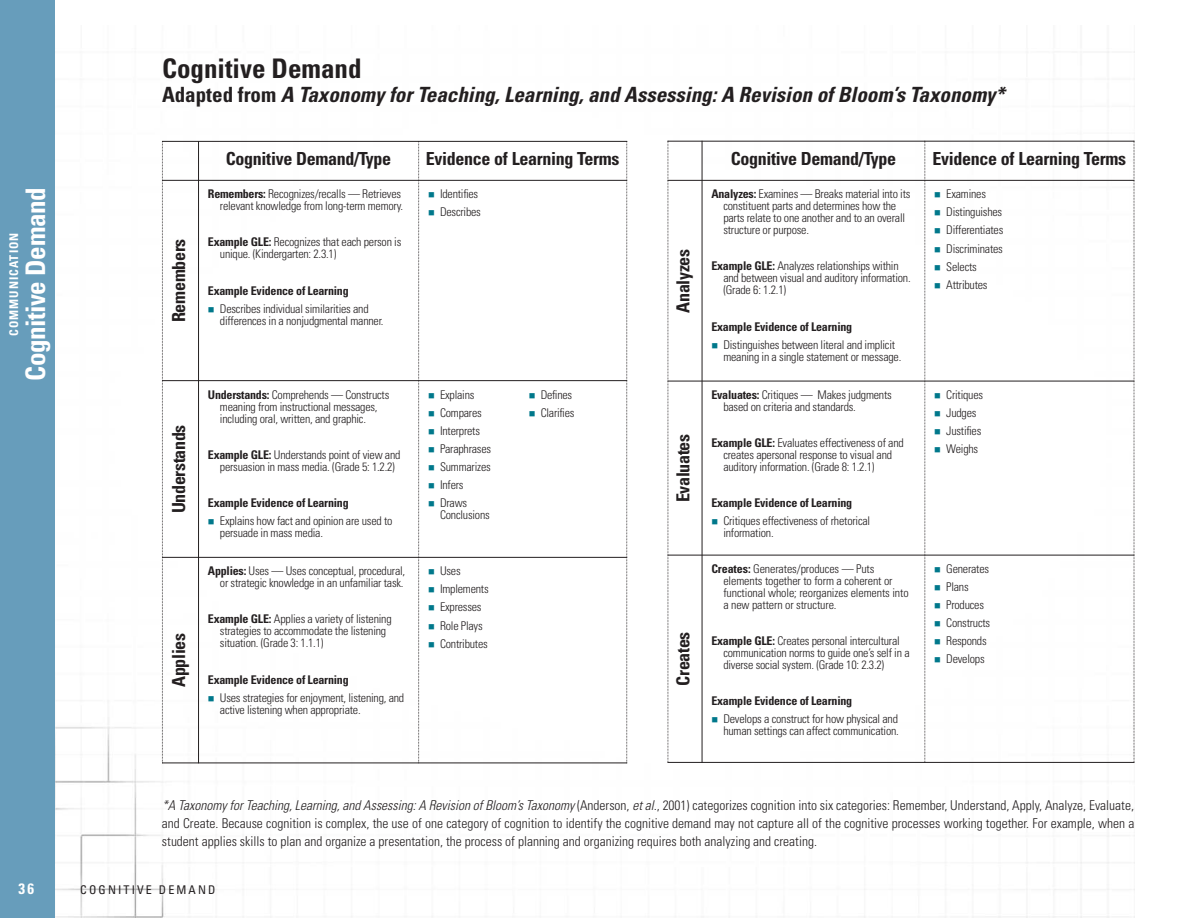
<style>
.page{position:relative;width:1188px;height:918px;background:#fff}
.page>*{position:absolute;margin:0;border:0;box-sizing:border-box;transform-origin:0 0}
.t1{font:700 condensed 27px "Univers";letter-spacing:-.02em;color:#fff}
.t2{font:700 condensed 27px "Univers";color:#231f20}
.t3{font:italic 700 condensed 21px "Univers";color:#231f20}
.t4{font:700 condensed 18px "Univers";letter-spacing:-.02em;color:#231f20}
.t5{font:700 condensed 15px "Univers";color:#fff}
.t6{font:300 condensed 13.5px/18px "Univers";color:#231f20;text-align:justify}
.t7{font:300 condensed 12px/12px "Univers";letter-spacing:-.02em;color:#231f20}
.t8{font:700 condensed 12px "Univers";letter-spacing:-.02em;color:#231f20}
.t9{font:condensed 12px "Univers";letter-spacing:.175em;color:#231f20}
.t10{font:700 condensed 12px "Univers";letter-spacing:.09em;color:#fff}
.s1{font-style:normal}
.s2{font-weight:700}
.s3{color:#00788b}
.s4{font-style:italic}
</style>
<div class="page">
<img style="left:54px;top:25px;width:1081px;height:893px">
<div style="left:0;top:0;width:54px;height:918px;background:#679dbb"></div>
<svg style="left:162px;top:142px;width:1px;height:621px"></svg>
<hr style="left:198px;top:141px;width:1px;height:622px;background:#231f20">
<svg style="left:418px;top:142px;width:1px;height:621px"></svg>
<svg style="left:626px;top:142px;width:1px;height:621px"></svg>
<hr style="left:162px;top:141px;width:465px;height:1px;background:#231f20">
<hr style="left:162px;top:180px;width:465px;height:1px;background:#231f20">
<hr style="left:162px;top:380px;width:465px;height:1px;background:#231f20">
<hr style="left:162px;top:557px;width:465px;height:1px;background:#231f20">
<hr style="left:162px;top:763px;width:465px;height:1px;background:#231f20">
<svg style="left:668px;top:142px;width:1px;height:620px"></svg>
<hr style="left:702px;top:141px;width:1px;height:622px;background:#231f20">
<svg style="left:924px;top:142px;width:1px;height:620px"></svg>
<svg style="left:1134px;top:141px;width:1px;height:622px"></svg>
<hr style="left:668px;top:141px;width:466px;height:1px;background:#231f20">
<hr style="left:668px;top:180px;width:466px;height:1px;background:#231f20">
<hr style="left:668px;top:381px;width:466px;height:1px;background:#231f20">
<hr style="left:668px;top:555px;width:466px;height:1px;background:#231f20">
<hr style="left:668px;top:762px;width:466px;height:1px;background:#231f20">
<h1 class="t2" style="left:162px;top:59px;width:201px">Cognitive Demand</h1>
<h2 class="t3" style="left:162px;top:87px;width:844px"><span class="s1">Adapted from</span> A Taxonomy for Teaching, Learning, and Assessing: A Revision of Bloom’s Taxonomy*</h2>
<h1 class="t1" style="left:26px;top:381px;width:194px;rotate:-90deg">Cognitive Demand</h1>
<p class="t10" style="left:9px;top:336px;width:105px;rotate:-90deg">COMMUNICATION</p>
<h3 class="t4" style="left:172px;top:322px;width:85px;rotate:-90deg">Remembers</h3>
<h3 class="t4" style="left:226px;top:152px;width:167px">Cognitive Demand/Type</h3>
<h3 class="t4" style="left:426px;top:152px;width:195px">Evidence of Learning Terms</h3>
<p class="t7" style="left:208px;top:189px;width:197px;text-align:right"><span class="s2">Remembers:</span> Recognizes/recalls — Retrieves relevant knowledge from long-term memory.</p>
<p class="t7" style="left:220px;top:237px;width:183px;text-indent:-12px"><span class="s2">Example GLE:</span> Recognizes that each person is unique. (Kindergarten: 2.3.1)</p>
<p class="t8" style="left:208px;top:286px;width:142px">Example Evidence of Learning</p>
<p class="t7" style="left:220px;top:303px;width:165px;text-indent:-12px"><span class="s3">■</span> Describes individual similarities and differences in a nonjudgmental manner.</p>
<p class="t7" style="left:428px;top:189px;width:52px"><span class="s3">■</span> Identifies</p>
<p class="t7" style="left:428px;top:207px;width:54px"><span class="s3">■</span> Describes</p>
<h3 class="t4" style="left:172px;top:513px;width:90px;rotate:-90deg">Understands</h3>
<h3 class="t4" style="left:172px;top:687px;width:56px;rotate:-90deg">Applies</h3>
<p class="t7" style="left:220px;top:389px;width:171px;text-indent:-12px"><span class="s2">Understands:</span> Comprehends — Constructs meaning from instructional messages, including oral, written, and graphic.</p>
<p class="t7" style="left:208px;top:450px;width:194px;text-align:center"><span class="s2">Example GLE:</span> Understands point of view and persuasion in mass media. (Grade 5: 1.2.2)</p>
<p class="t8" style="left:208px;top:498px;width:142px">Example Evidence of Learning</p>
<p class="t7" style="left:220px;top:516px;width:174px;text-indent:-12px"><span class="s3">■</span> Explains how fact and opinion are used to persuade in mass media.</p>
<p class="t7" style="left:208px;top:566px;width:199px;text-align:right"><span class="s2">Applies:</span> Uses — Uses conceptual, procedural, or strategic knowledge in an unfamiliar task.</p>
<p class="t7" style="left:220px;top:614px;width:173px;text-indent:-12px"><span class="s2">Example GLE:</span> Applies a variety of listening strategies to accommodate the listening situation. (Grade 3: 1.1.1)</p>
<p class="t8" style="left:208px;top:675px;width:142px">Example Evidence of Learning</p>
<p class="t7" style="left:220px;top:692px;width:186px;text-indent:-12px"><span class="s3">■</span> Uses strategies for enjoyment, listening, and active listening when appropriate.</p>
<p class="t7" style="left:428px;top:389px;width:48px"><span class="s3">■</span> Explains</p>
<p class="t7" style="left:428px;top:408px;width:55px"><span class="s3">■</span> Compares</p>
<p class="t7" style="left:428px;top:426px;width:54px"><span class="s3">■</span> Interprets</p>
<p class="t7" style="left:428px;top:444px;width:65px"><span class="s3">■</span> Paraphrases</p>
<p class="t7" style="left:428px;top:462px;width:64px"><span class="s3">■</span> Summarizes</p>
<p class="t7" style="left:428px;top:480px;width:37px"><span class="s3">■</span> Infers</p>
<p class="t7" style="left:440px;top:498px;width:51px;text-indent:-12px"><span class="s3">■</span> Draws<br>Conclusions</p>
<p class="t7" style="left:428px;top:566px;width:34px"><span class="s3">■</span> Uses</p>
<p class="t7" style="left:428px;top:584px;width:62px"><span class="s3">■</span> Implements</p>
<p class="t7" style="left:428px;top:602px;width:55px"><span class="s3">■</span> Expresses</p>
<p class="t7" style="left:428px;top:620px;width:56px"><span class="s3">■</span> Role Plays</p>
<p class="t7" style="left:428px;top:638px;width:61px"><span class="s3">■</span> Contributes</p>
<p class="t7" style="left:529px;top:389px;width:45px"><span class="s3">■</span> Defines</p>
<p class="t7" style="left:529px;top:408px;width:47px"><span class="s3">■</span> Clarifies</p>
<h3 class="t4" style="left:677px;top:313px;width:65px;rotate:-90deg">Analyzes</h3>
<h3 class="t4" style="left:677px;top:502px;width:70px;rotate:-90deg">Evaluates</h3>
<h3 class="t4" style="left:677px;top:686px;width:56px;rotate:-90deg">Creates</h3>
<h3 class="t4" style="left:731px;top:152px;width:167px">Cognitive Demand/Type</h3>
<h3 class="t4" style="left:932px;top:152px;width:195px">Evidence of Learning Terms</h3>
<p class="t7" style="left:723px;top:189px;width:189px;text-indent:-12px"><span class="s2">Analyzes:</span> Examines — Breaks material into its constituent parts and determines how the parts relate to one another and to an overall structure or purpose.</p>
<p class="t7" style="left:723px;top:261px;width:189px;text-indent:-12px"><span class="s2">Example GLE:</span> Analyzes relationships within and between visual and auditory information. (Grade 6: 1.2.1)</p>
<p class="t8" style="left:711px;top:322px;width:142px">Example Evidence of Learning</p>
<p class="t7" style="left:723px;top:339px;width:179px;text-indent:-12px"><span class="s3">■</span> Distinguishes between literal and implicit meaning in a single statement or message.</p>
<p class="t7" style="left:723px;top:390px;width:170px;text-indent:-12px"><span class="s2">Evaluates:</span> Critiques — Makes judgments based on criteria and standards.</p>
<p class="t7" style="left:723px;top:438px;width:182px;text-indent:-12px"><span class="s2">Example GLE:</span> Evaluates effectiveness of and creates apersonal response to visual and auditory information. (Grade 8: 1.2.1)</p>
<p class="t8" style="left:711px;top:499px;width:142px">Example Evidence of Learning</p>
<p class="t7" style="left:723px;top:516px;width:148px;text-indent:-12px"><span class="s3">■</span> Critiques effectiveness of rhetorical information.</p>
<p class="t7" style="left:723px;top:564px;width:187px;text-indent:-12px"><span class="s2">Creates:</span> Generates/produces — Puts elements together to form a coherent or functional whole; reorganizes elements into a new pattern or structure.</p>
<p class="t7" style="left:723px;top:636px;width:188px;text-indent:-12px"><span class="s2">Example GLE:</span> Creates personal intercultural communication norms to guide one’s self in a diverse social system. (Grade 10: 2.3.2)</p>
<p class="t8" style="left:711px;top:697px;width:142px">Example Evidence of Learning</p>
<p class="t7" style="left:711px;top:714px;width:189px;text-align:right"><span class="s3">■</span> Develops a construct for how physical and human settings can affect communication.</p>
<p class="t7" style="left:934px;top:189px;width:53px"><span class="s3">■</span> Examines</p>
<p class="t7" style="left:934px;top:207px;width:70px"><span class="s3">■</span> Distinguishes</p>
<p class="t7" style="left:934px;top:225px;width:71px"><span class="s3">■</span> Differentiates</p>
<p class="t7" style="left:934px;top:243px;width:70px"><span class="s3">■</span> Discriminates</p>
<p class="t7" style="left:934px;top:261px;width:44px"><span class="s3">■</span> Selects</p>
<p class="t7" style="left:934px;top:279px;width:55px"><span class="s3">■</span> Attributes</p>
<p class="t7" style="left:934px;top:390px;width:50px"><span class="s3">■</span> Critiques</p>
<p class="t7" style="left:934px;top:408px;width:44px"><span class="s3">■</span> Judges</p>
<p class="t7" style="left:934px;top:426px;width:49px"><span class="s3">■</span> Justifies</p>
<p class="t7" style="left:934px;top:444px;width:46px"><span class="s3">■</span> Weighs</p>
<p class="t7" style="left:934px;top:564px;width:56px"><span class="s3">■</span> Generates</p>
<p class="t7" style="left:934px;top:582px;width:36px"><span class="s3">■</span> Plans</p>
<p class="t7" style="left:934px;top:600px;width:51px"><span class="s3">■</span> Produces</p>
<p class="t7" style="left:934px;top:618px;width:58px"><span class="s3">■</span> Constructs</p>
<p class="t7" style="left:934px;top:636px;width:54px"><span class="s3">■</span> Responds</p>
<p class="t7" style="left:934px;top:654px;width:52px"><span class="s3">■</span> Develops</p>
<p class="t6" style="left:162px;top:798px;width:974px"><span class="s4">*A Taxonomy for Teaching, Learning, and Assessing: A Revision of Bloom’s Taxonomy</span> (Anderson, <span class="s4">et al.</span>, 2001) categorizes cognition into six categories: Remember, Understand, Apply, Analyze, Evaluate, and Create. Because cognition is complex, the use of one category of cognition to identify the cognitive demand may not capture all of the cognitive processes working together. For example, when a student applies skills to plan and organize a presentation, the process of planning and organizing requires both analyzing and creating.</p>
<p class="t5" style="left:18px;top:883px;width:17px">36</p>
<p class="t9" style="left:80px;top:885px;width:137px">COGNITIVE DEMAND</p>
</div>
